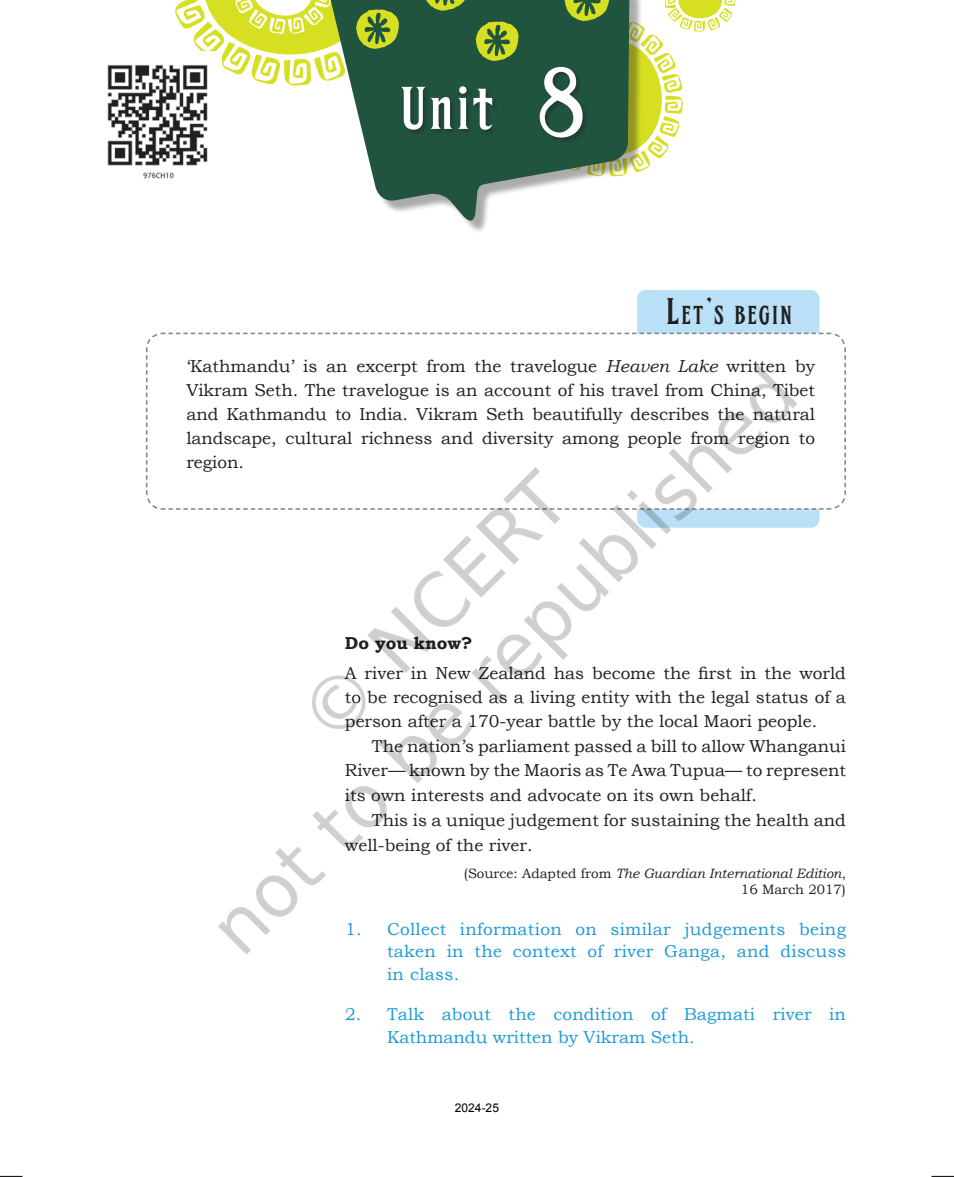
<style>
.page{position:relative;width:954px;height:1177px;background:#fff}
.page>*{position:absolute;margin:0;border:0;box-sizing:border-box;transform-origin:0 0}
.t1{font:57.9px "FHA Condensed French NC";color:#fff}
.t2{font:25.2px "FHA Condensed French NC";letter-spacing:.085em;color:#231f20}
.t3{font:17.25px/24px "Bookman Old Style";color:#231f20;text-align:justify}
.t4{font:17.25px/22.5px "Bookman Old Style";letter-spacing:.01em;color:#1d99d6;text-align:justify}
.t5{font:700 17.25px "Bookman Old Style";color:#231f20}
.t6{font:13.5px/16.2px "Bookman Old Style";color:#231f20;text-align:right}
.t7{font:12px "Arial";color:#000}
.s1{font-family:"Poor Richard";font-size:95.85px}
.s2{font-size:36px}
.s3{font-style:italic}
</style>
<div class="page">
<svg style="left:0;top:1175px;width:20px;height:1px"></svg>
<svg style="left:934px;top:1175px;width:20px;height:1px"></svg>
<img style="left:20px;top:0;width:914px;height:1176px">
<img style="left:116px;top:289px;width:699px;height:699px">
<h1 class="t1" style="left:400px;top:84px;width:185px">Unit <span class="s1">8</span></h1>
<h2 class="t2" style="left:666px;top:304px;width:127px"><span class="s2">L</span>ET<span class="s2">’</span>S BEGIN</h2>
<p class="t3" style="left:186px;top:354px;width:630px">‘Kathmandu’ is an excerpt from the travelogue <span class="s3">Heaven Lake</span> written by Vikram Seth. The travelogue is an account of his travel from China, Tibet and Kathmandu to India. Vikram Seth beautifully describes the natural landscape, cultural richness and diversity among people from region to region.</p>
<p class="t5" style="left:345px;top:631px;width:129px">Do you know?</p>
<p class="t3" style="left:345px;top:661px;width:502px">A river in New Zealand has become the first in the world to be recognised as a living entity with the legal status of a person after a 170-year battle by the local Maori people.</p>
<p class="t3" style="left:345px;top:733px;width:502px;line-height:24.8px;text-indent:27px">The nation’s parliament passed a bill to allow Whanganui River— known by the Maoris as Te Awa Tupua— to represent its own interests and advocate on its own behalf.</p>
<p class="t3" style="left:345px;top:807px;width:503px;line-height:24.8px;text-indent:27px">This is a unique judgement for sustaining the health and well-being of the river.</p>
<p class="t6" style="left:464px;top:865px;width:384px">(Source: Adapted from <span class="s3">The Guardian International Edition</span>,<br>16 March 2017)</p>
<p class="t4" style="left:387px;top:917px;width:461px;text-indent:-42px">1. Collect information on similar judgements being taken in the context of river Ganga, and discuss in class.</p>
<p class="t4" style="left:387px;top:1002px;width:461px;text-indent:-42px">2. Talk about the condition of Bagmati river in<br>Kathmandu written by Vikram Seth.</p>
<p class="t7" style="left:455px;top:1099px;width:46px">2024-25</p>
</div>
